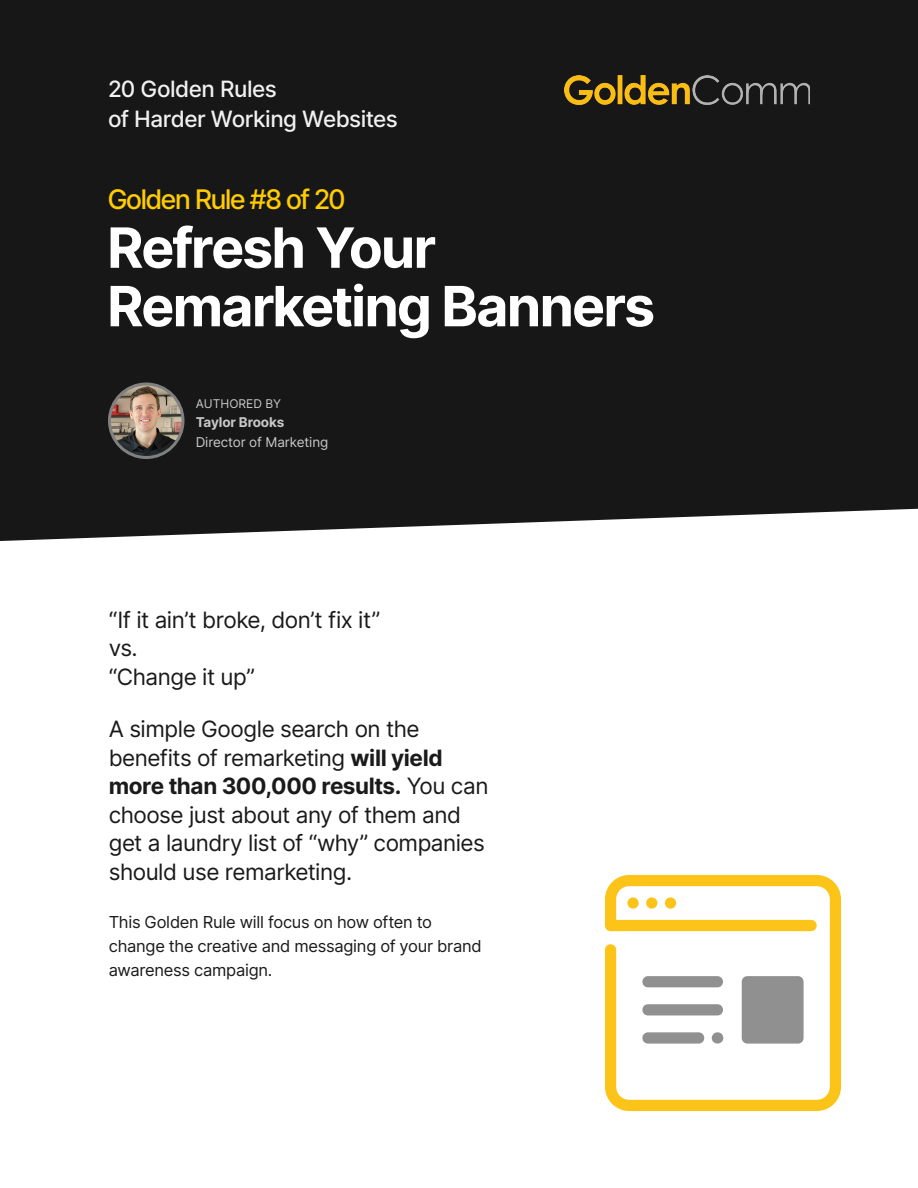
<style>
.page{position:relative;width:918px;height:1188px;background:#fff}
.page>*{position:absolute;margin:0;border:0;box-sizing:border-box;transform-origin:0 0}
.lead{font:700 55.5px/58.5px "Inter Tight";letter-spacing:-.005em;color:#fff}
.lead-2{font:500 27px "Inter Tight";letter-spacing:-.02em;color:#fc0}
.lead-3{font:22.5px/28.5px "Inter";letter-spacing:-.025em;color:#1a1a1a}
.lead-4{font:500 22.5px/30px "Inter";letter-spacing:-.02em;color:#f1f1f1}
.t1{font:16.5px/24px "Inter";letter-spacing:-.015em;color:#1a1a1a}
.small{font:13.5px/19.5px "Inter";letter-spacing:-.01em;color:#c8c8c8}
.small-2{font:12px "Inter";color:#c8c8c8}
.s1{font-weight:700}
</style>
<div class="page">
<div style="left:0;top:0;width:918px;height:541px;background:#171717"></div>
<img style="left:110px;top:384px;width:73px;height:74px;border-radius:37px">
<div style="left:108px;top:382px;width:76px;height:77px;border:3px solid #808080;border-radius:50%"></div>
<img style="left:565px;top:75px;width:245px;height:29px">
<svg style="left:605px;top:875px;width:236px;height:236px"></svg>
<div style="left:627px;top:897px;width:12px;height:12px;background:#fcc419;border-radius:50%"></div>
<div style="left:646px;top:897px;width:11px;height:12px;background:#fcc419;border-radius:50%"></div>
<div style="left:665px;top:897px;width:11px;height:12px;background:#fcc419;border-radius:50%"></div>
<div style="left:642px;top:976px;width:81px;height:11px;background:#909090;border-radius:6px"></div>
<div style="left:642px;top:1004px;width:81px;height:11px;background:#909090;border-radius:6px"></div>
<div style="left:642px;top:1032px;width:62px;height:12px;background:#909090;border-radius:6px"></div>
<svg style="left:712px;top:1032px;width:11px;height:12px"></svg>
<p class="lead-4" style="left:108px;top:73px;width:291px">20 Golden Rules<br>of Harder Working Websites</p>
<p class="lead-2" style="left:108px;top:180px;width:239px">Golden Rule #8 of 20</p>
<p class="lead" style="left:108px;top:217px;width:548px">Refresh Your<br>Remarketing Banners</p>
<p class="small-2" style="left:196px;top:395px;width:87px">AUTHORED BY</p>
<p class="small" style="left:196px;top:412px;width:134px"><span class="s1">Taylor Brooks<br></span>Director of Marketing</p>
<p class="lead-3" style="left:109px;top:605px;width:273px">“If it ain’t broke, don’t fix it” vs.<br>“Change it up”</p>
<p class="lead-3" style="left:109px;top:714px;width:381px">A simple Google search on the benefits of remarketing <span class="s1">will yield more than 300,000 results.</span> You can choose just about any of them and get a laundry list of “why” companies should use remarketing.</p>
<p class="t1" style="left:109px;top:909px;width:375px">This Golden Rule will focus on how often to change the creative and messaging of your brand awareness campaign.</p>
</div>
